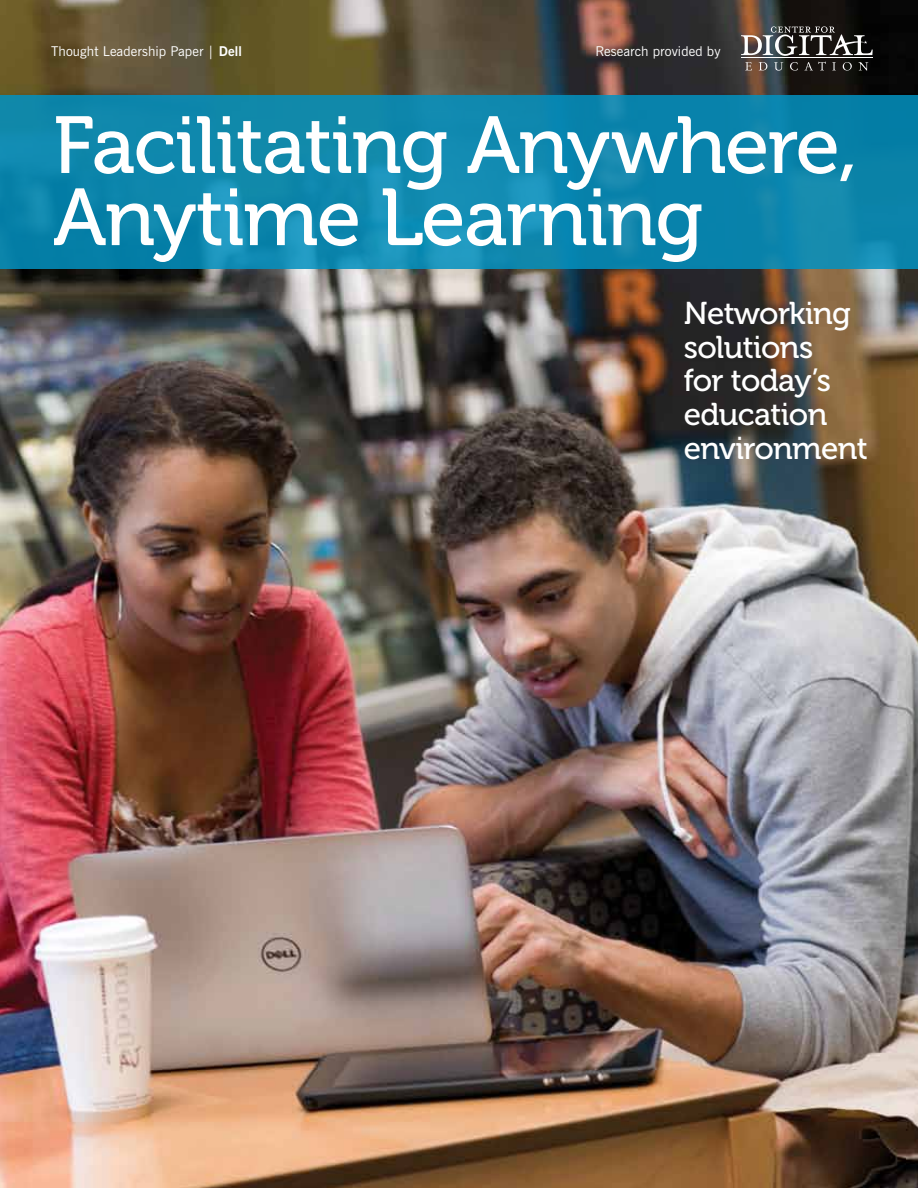
<style>
.page{position:relative;width:918px;height:1188px;background:#fff}
.page>*{position:absolute;margin:0;border:0;box-sizing:border-box;transform-origin:0 0}
.t1{font:80.4px/72.2px "Museo 500";letter-spacing:-.02em;color:#fff}
.t2{font:31.5px/33.6px "Museo 500";letter-spacing:-.02em;color:#fff}
.t3{font:13.5px "News Gothic BT";letter-spacing:.01em;color:#fff}
.s1{font-weight:700}
</style>
<div class="page">
<img style="left:0;top:0;width:918px;height:1188px">
<hr style="left:741px;top:58px;width:131px;height:1px;background:#fff">
<svg style="left:741px;top:26px;width:132px;height:30px;background:#5b5754"></svg>
<svg style="left:745px;top:62px;width:7px;height:8px"></svg>
<svg style="left:759px;top:62px;width:8px;height:8px"></svg>
<svg style="left:774px;top:62px;width:9px;height:9px"></svg>
<svg style="left:790px;top:62px;width:8px;height:9px"></svg>
<svg style="left:804px;top:62px;width:22px;height:8px"></svg>
<svg style="left:832px;top:62px;width:4px;height:8px"></svg>
<svg style="left:843px;top:62px;width:9px;height:9px"></svg>
<svg style="left:858px;top:62px;width:10px;height:9px"></svg>
<svg style="left:0;top:95px;width:918px;height:174px;background:#0e87ad"></svg>
<p class="t3" style="left:51px;top:43px;width:192px">Thought Leadership Paper | <span class="s1">Dell</span></p>
<p class="t3" style="left:596px;top:43px;width:127px">Research provided by</p>
<h1 class="t1" style="left:53px;top:111px;width:806px">Facilitating Anywhere,<br>Anytime Learning</h1>
<p class="t2" style="left:684px;top:297px;width:186px">Networking solutions<br>for today’s education environment</p>
</div>
